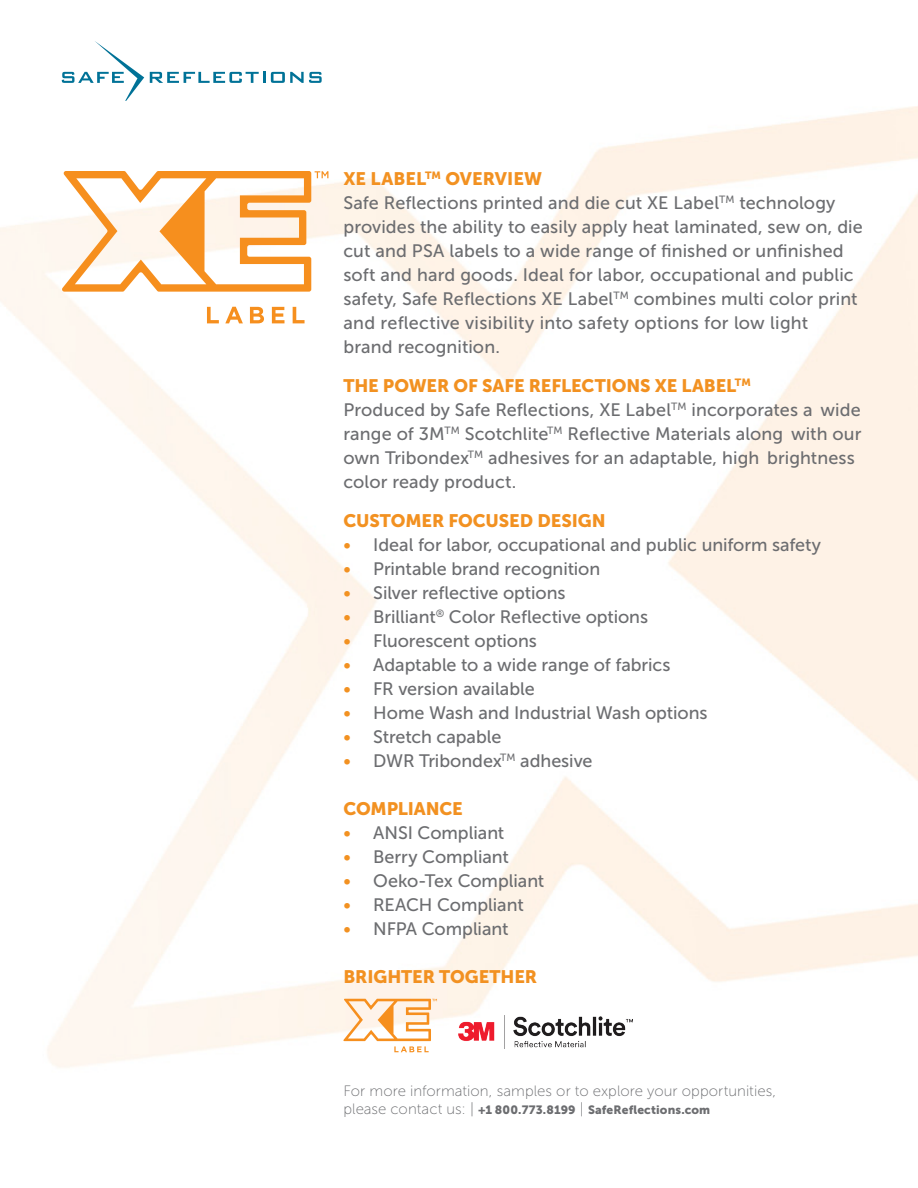
<style>
.page{position:relative;width:918px;height:1188px;background:#fff}
.page>*{position:absolute;margin:0;border:0;box-sizing:border-box;transform-origin:0 0}
.t1{font:18px/24px "Museo Sans 500";color:#6c6d70}
.t2{font:18px "Museo Sans 900";letter-spacing:-.005em;color:#f29121}
.t3{font:15px "Museo Sans 100";letter-spacing:.005em;color:#6c6d70}
.t4{font:12px "Museo Sans 900";letter-spacing:.01em;color:#6c6d70}
.s1{color:#f29121}
.s2{font-family:"Museo Sans 100";font-size:15px}
</style>
<div class="page">
<img style="left:0;top:71px;width:918px;height:997px">
<svg style="left:150px;top:72px;width:172px;height:11px"></svg>
<svg style="left:62px;top:41px;width:82px;height:60px"></svg>
<svg style="left:343px;top:999px;width:94px;height:53px"></svg>
<img style="left:458px;top:1015px;width:174px;height:33px">
<svg style="left:207px;top:307px;width:12px;height:16px"></svg>
<svg style="left:225px;top:307px;width:18px;height:16px"></svg>
<svg style="left:250px;top:307px;width:14px;height:16px"></svg>
<svg style="left:272px;top:307px;width:13px;height:16px"></svg>
<svg style="left:293px;top:307px;width:12px;height:16px"></svg>
<svg style="left:62px;top:171px;width:266px;height:121px"></svg>
<p class="t2" style="left:343px;top:168px;width:200px">XE LABEL<sup>TM</sup> OVERVIEW</p>
<p class="t1" style="left:343px;top:190px;width:521px">Safe Reflections printed and die cut XE Label<sup>TM</sup> technology provides the ability to easily apply heat laminated, sew on, die cut and PSA labels to a wide range of finished or unfinished soft and hard goods. Ideal for labor, occupational and public safety, Safe Reflections XE Label<sup>TM</sup> combines multi color print and reflective visibility into safety options for low light</p>
<p class="t1" style="left:343px;top:334px;width:158px">brand recognition.</p>
<p class="t2" style="left:343px;top:375px;width:409px">THE POWER OF SAFE REFLECTIONS XE LABEL<sup>TM</sup></p>
<p class="t1" style="left:343px;top:397px;width:520px">Produced by Safe Reflections, XE Label<sup>TM</sup> incorporates a wide range of 3M<sup>TM</sup> Scotchlite<sup>TM</sup> Reflective Materials along with our own Tribondex<sup>TM</sup> adhesives for an adaptable, high brightness color ready product.</p>
<p class="t2" style="left:343px;top:510px;width:264px">CUSTOMER FOCUSED DESIGN</p>
<p class="t1" style="left:343px;top:532px;width:479px"><span class="s1">•</span> Ideal for labor, occupational and public uniform safety</p>
<p class="t1" style="left:343px;top:556px;width:258px"><span class="s1">•</span> Printable brand recognition</p>
<p class="t1" style="left:343px;top:580px;width:224px"><span class="s1">•</span> Silver reflective options</p>
<p class="t1" style="left:343px;top:604px;width:306px"><span class="s1">•</span> Brilliant<sup>®</sup> Color Reflective options</p>
<p class="t1" style="left:343px;top:628px;width:195px"><span class="s1">•</span> Fluorescent options</p>
<p class="t1" style="left:343px;top:652px;width:329px"><span class="s1">•</span> Adaptable to a wide range of fabrics</p>
<p class="t1" style="left:343px;top:676px;width:193px"><span class="s1">•</span> FR version available</p>
<p class="t1" style="left:343px;top:700px;width:366px"><span class="s1">•</span> Home Wash and Industrial Wash options</p>
<p class="t1" style="left:343px;top:724px;width:160px"><span class="s1">•</span> Stretch capable</p>
<p class="t1" style="left:343px;top:748px;width:251px"><span class="s1">•</span> DWR Tribondex<sup>TM</sup> adhesive</p>
<p class="t2" style="left:343px;top:798px;width:121px">COMPLIANCE</p>
<p class="t1" style="left:343px;top:820px;width:162px"><span class="s1">•</span> ANSI Compliant</p>
<p class="t1" style="left:343px;top:844px;width:167px"><span class="s1">•</span> Berry Compliant</p>
<p class="t1" style="left:343px;top:868px;width:202px"><span class="s1">•</span> Oeko-Tex Compliant</p>
<p class="t1" style="left:343px;top:892px;width:182px"><span class="s1">•</span> REACH Compliant</p>
<p class="t1" style="left:343px;top:916px;width:167px"><span class="s1">•</span> NFPA Compliant</p>
<p class="t2" style="left:343px;top:966px;width:195px">BRIGHTER TOGETHER</p>
<p class="t3" style="left:343px;top:1083px;width:434px">For more information, samples or to explore your opportunities,</p>
<p class="t4" style="left:343px;top:1103px;width:368px"><span class="s2">please contact us: |</span> +1 800.773.8199 <span class="s2">|</span> SafeReflections.com</p>
</div>
